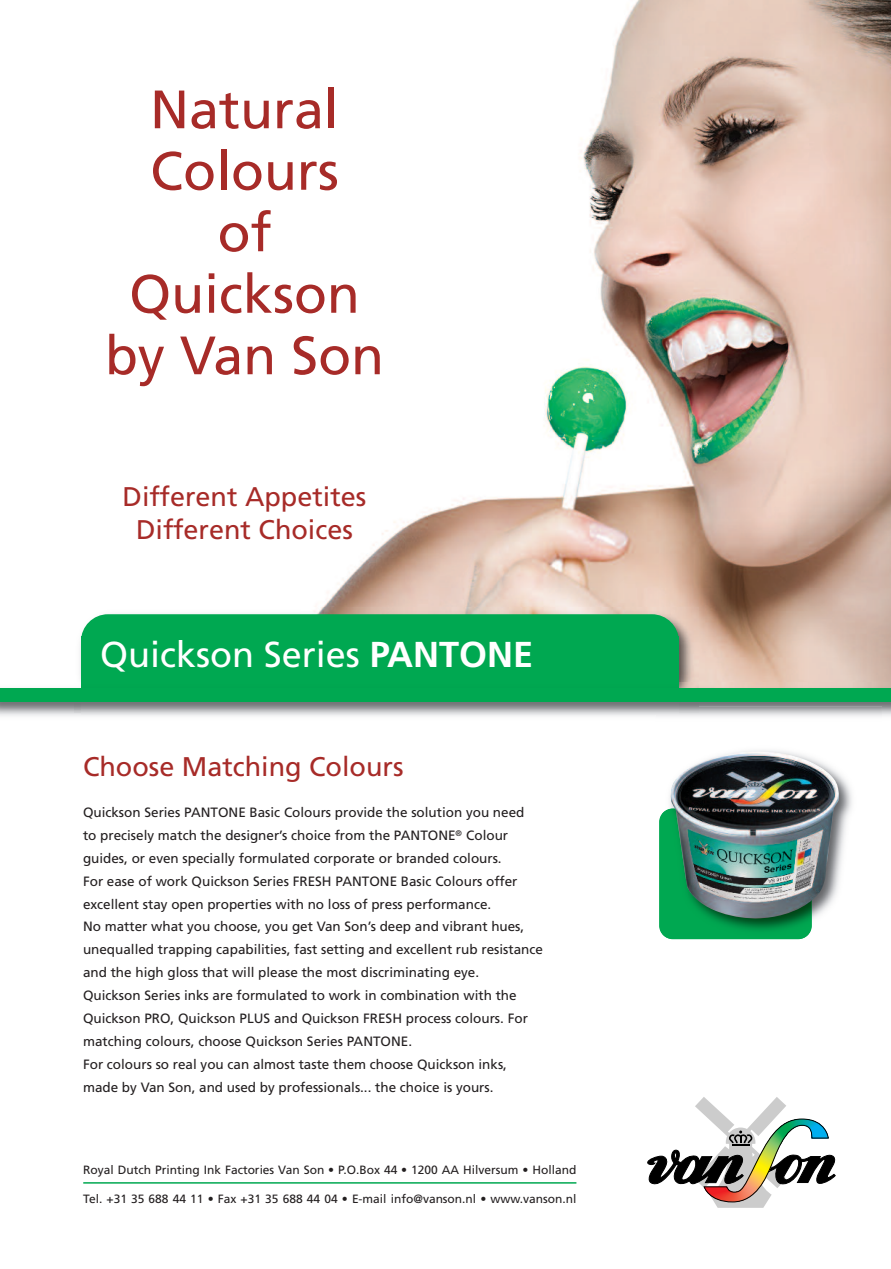
<style>
.page{position:relative;width:891px;height:1269px;background:#fff}
.page>*{position:absolute;margin:0;border:0;box-sizing:border-box;transform-origin:0 0}
.t1{font:54px/61.5px "Frutiger";color:#a72b28;text-align:center}
.t2{font:36px "Frutiger";color:#fff}
.t3{font:27px/32.4px "Frutiger";color:#a72b28;text-align:center}
.t4{font:13.5px/22.8px "Frutiger";color:#231f20}
.t5{font:12px "Frutiger";color:#231f20}
.s1{font-weight:700}
</style>
<div class="page">
<img style="left:323px;top:0;width:568px;height:682px">
<img style="left:655px;top:712px;width:197px;height:228px">
<img style="left:659px;top:808px;width:153px;height:131px">
<img style="left:671px;top:751px;width:168px;height:168px">
<svg style="left:647px;top:1097px;width:189px;height:111px"></svg>
<hr style="left:83px;top:1182px;width:493px;height:2px;background:#00a851">
<img style="left:313px;top:607px;width:385px;height:75px">
<div style="left:81px;top:614px;width:598px;height:79px;background:#00a851;border-radius:27px"></div>
<div style="left:81px;top:637px;width:598px;height:58px;background:#00a851"></div>
<img style="left:698px;top:682px;width:193px;height:39px">
<img style="left:679px;top:682px;width:19px;height:30px">
<div style="left:0;top:688px;width:891px;height:14px;background:#00a851"></div>
<h1 class="t1" style="left:105px;top:83px;width:281px">Natural<br>Colours<br>of<br>Quickson by Van Son</h1>
<h3 class="t3" style="left:123px;top:483px;width:245px">Different Appetites<br>Different Choices</h3>
<h2 class="t2" style="left:100px;top:640px;width:434px">Quickson Series <span class="s1">PANTONE</span></h2>
<h3 class="t3" style="left:83px;top:753px;width:322px">Choose Matching Colours</h3>
<p class="t4" style="left:83px;top:802px;width:461px">Quickson Series PANTONE Basic Colours provide the solution you need<br>to precisely match the designer’s choice from the PANTONE<sup>®</sup> Colour guides, or even specially formulated corporate or branded colours.<br>For ease of work Quickson Series FRESH PANTONE Basic Colours offer excellent stay open properties with no loss of press performance.<br>No matter what you choose, you get Van Son’s deep and vibrant hues, unequalled trapping capabilities, fast setting and excellent rub resistance and the high gloss that will please the most discriminating eye.<br>Quickson Series inks are formulated to work in combination with the Quickson PRO, Quickson PLUS and Quickson FRESH process colours. For matching colours, choose Quickson Series PANTONE.<br>For colours so real you can almost taste them choose Quickson inks, made by Van Son, and used by professionals... the choice is yours.</p>
<p class="t5" style="left:83px;top:1165px;width:495px">Royal Dutch Printing Ink Factories Van Son • P.O.Box 44 • 1200 AA Hilversum • Holland</p>
<p class="t5" style="left:83px;top:1194px;width:495px">Tel. +31 35 688 44 11 • Fax +31 35 688 44 04 • E-mail info@vanson.nl • www.vanson.nl</p>
</div>
